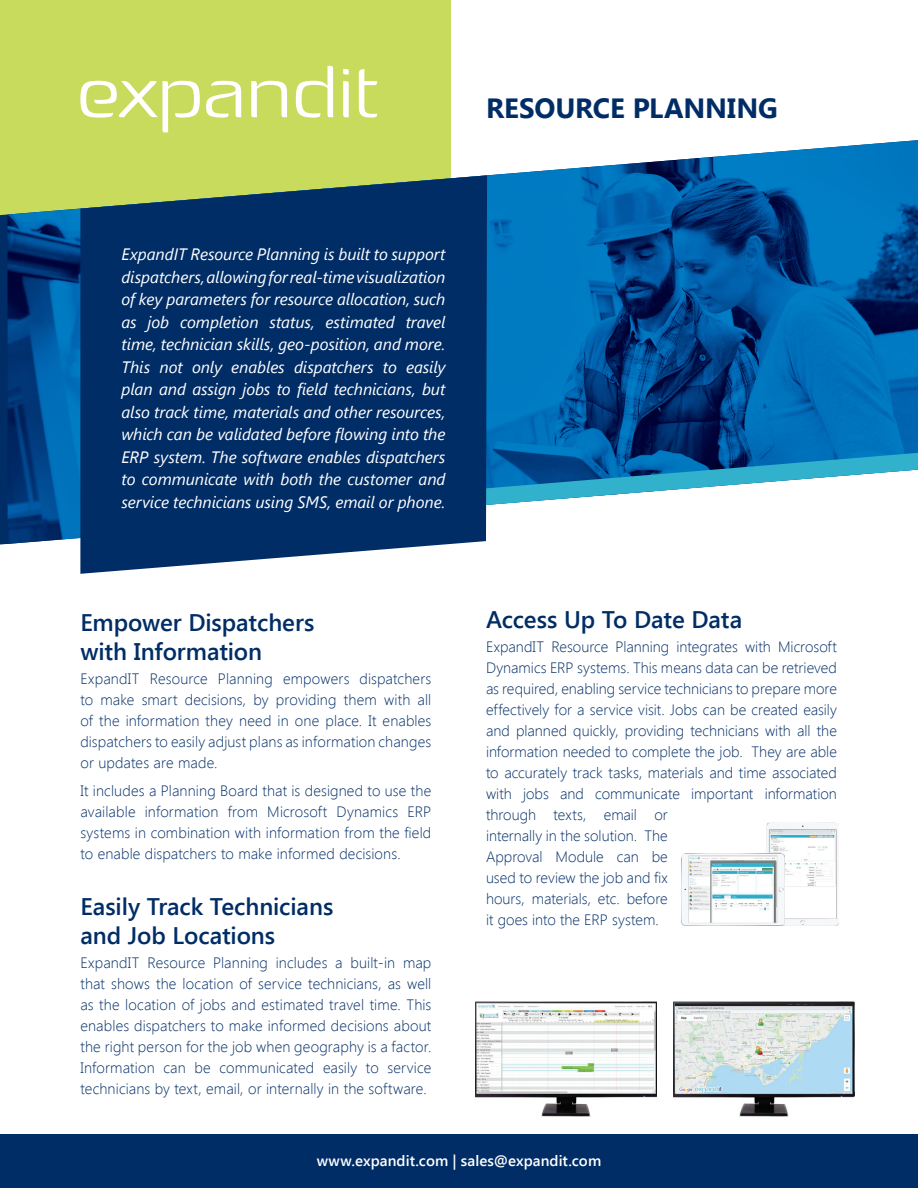
<style>
.page{position:relative;width:918px;height:1188px;background:#fff}
.page>*{position:absolute;margin:0;border:0;box-sizing:border-box;transform-origin:0 0}
.t1{font:700 27.75px "Segoe UI";letter-spacing:-.005em;color:#002d66}
.t2{font:600 24px/28.8px "Segoe UI";letter-spacing:-.005em;color:#002d66}
.t3{font:italic 16.5px/22.5px "Segoe UI";letter-spacing:-.005em;color:#fff;text-align:justify}
.t4{font:300 15px/21px "Segoe UI";color:#002d66;text-align:justify}
.t5{font:600 15px "Segoe UI";letter-spacing:.005em;color:#fff}
</style>
<div class="page">
<div style="left:0;top:0;width:450px;height:230px;background:#c8db5c"></div>
<svg style="left:343px;top:69px;width:34px;height:49px"></svg>
<svg style="left:80px;top:66px;width:253px;height:66px"></svg>
<svg style="left:0;top:140px;width:451px;height:405px"></svg>
<img style="left:275px;top:153px;width:482px;height:300px">
<img style="left:757px;top:140px;width:161px;height:313px">
<img style="left:8px;top:193px;width:72px;height:351px">
<div style="left:0;top:1134px;width:918px;height:54px;background:#002d66"></div>
<img style="left:475px;top:1002px;width:182px;height:114px">
<svg style="left:487px;top:453px;width:431px;height:52px"></svg>
<img style="left:673px;top:1002px;width:182px;height:114px">
<img style="left:767px;top:823px;width:72px;height:103px">
<img style="left:681px;top:854px;width:103px;height:72px">
<svg style="left:80px;top:175px;width:407px;height:399px;background:#133d6c"></svg>
<h1 class="t1" style="left:486px;top:88px;width:293px">RESOURCE PLANNING</h1>
<p class="t3" style="left:122px;top:242px;width:326px">ExpandIT Resource Planning is built to support dispatchers, allowing for real-time visualization of key parameters for resource allocation, such as job completion status, estimated travel time, technician skills, geo-position, and more.<br>This not only enables dispatchers to easily plan and assign jobs to field technicians, but also track time, materials and other resources, which can be validated before flowing into the ERP system. The software enables dispatchers to communicate with both the customer and service technicians using SMS, email or phone.</p>
<h2 class="t2" style="left:80px;top:607px;width:236px">Empower Dispatchers with Information</h2>
<p class="t4" style="left:80px;top:668px;width:353px">ExpandIT Resource Planning empowers dispatchers to make smart decisions, by providing them with all of the information they need in one place. It enables dispatchers to easily adjust plans as information changes or updates are made.</p>
<p class="t4" style="left:80px;top:780px;width:353px">It includes a Planning Board that is designed to use the available information from Microsoft Dynamics ERP systems in combination with information from the field to enable dispatchers to make informed decisions.</p>
<h2 class="t2" style="left:80px;top:891px;width:255px">Easily Track Technicians and Job Locations</h2>
<p class="t4" style="left:80px;top:951px;width:353px">ExpandIT Resource Planning includes a built-in map that shows the location of service technicians, as well as the location of jobs and estimated travel time. This enables dispatchers to make informed decisions about the right person for the job when geography is a factor.<br>Information can be communicated easily to service technicians by text, email, or internally in the software.</p>
<h2 class="t2" style="left:486px;top:604px;width:258px">Access Up To Date Data</h2>
<p class="t4" style="left:486px;top:636px;width:353px;text-align:left">ExpandIT Resource Planning integrates with Microsoft Dynamics ERP systems. This means data can be retrieved as required, enabling service technicians to prepare more effectively for a service visit. Jobs can be created easily and planned quickly, providing technicians with all the information needed to complete the job. They are able to accurately track tasks, materials and time associated with jobs and communicate important information through texts, email or<br>internally in the solution. The<br>Approval Module can be<br>used to review the job and fix<br>hours, materials, etc. before<br>it goes into the ERP system.</p>
<p class="t5" style="left:317px;top:1151px;width:286px">www.expandit.com | sales@expandit.com</p>
</div>
